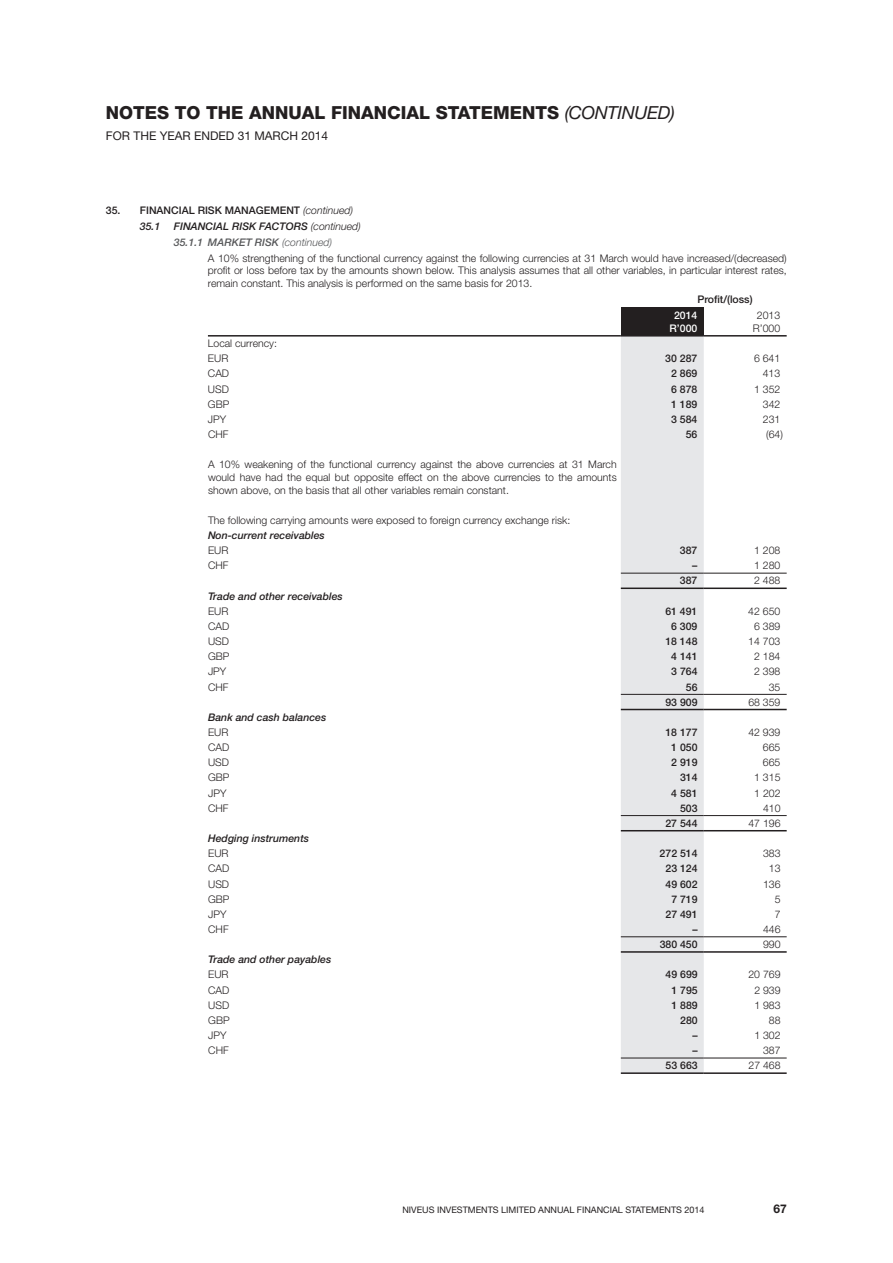
<style>
.page{position:relative;width:893px;height:1263px;background:#fff}
.page>*{position:absolute;margin:0;border:0;box-sizing:border-box;transform-origin:0 0}
.t1{font:800 18px "Helvetica Neue LT Std";color:#231f20}
.t2{font:12px "Helvetica Neue LT Std";color:#231f20}
.t3{font:700 12px "Helvetica Neue LT Std";color:#231f20}
.t4{font:300 10.5px/12.6px "Helvetica Neue LT Std";color:#231f20;text-align:justify}
.t5{font:500 10.5px/16px "Helvetica Neue LT Std";color:#231f20}
.t6{font:italic 500 10.5px/16px "Helvetica Neue LT Std";color:#231f20}
.t7{font:500 10.5px/12.6px "Helvetica Neue LT Std";color:#fff;text-align:center}
.t8{font:9px "Helvetica Neue LT Std";color:#231f20}
.s1{font-weight:400;font-style:italic}
.s2{font-weight:300;font-style:italic}
.s3{font-style:italic}
.s4{font-weight:300}
.s5{color:#57585a}
.s6{font-weight:300;color:#57585a}
</style>
<div class="page">
<div style="left:621px;top:307px;width:83px;height:29px;background:#231f20"></div>
<div style="left:621px;top:337px;width:83px;height:735px;background:#e6e7e9"></div>
<hr style="left:208px;top:335px;width:413px;height:2px;background:#231f20">
<hr style="left:621px;top:335px;width:83px;height:2px;background:#231f20">
<hr style="left:704px;top:335px;width:83px;height:2px;background:#231f20">
<hr style="left:621px;top:573px;width:83px;height:1px;background:#231f20">
<hr style="left:704px;top:573px;width:83px;height:1px;background:#231f20">
<hr style="left:621px;top:587px;width:83px;height:2px;background:#231f20">
<hr style="left:704px;top:587px;width:83px;height:2px;background:#231f20">
<hr style="left:621px;top:694px;width:83px;height:1px;background:#231f20">
<hr style="left:621px;top:709px;width:83px;height:1px;background:#231f20">
<hr style="left:621px;top:815px;width:83px;height:1px;background:#231f20">
<hr style="left:621px;top:830px;width:83px;height:1px;background:#231f20">
<hr style="left:621px;top:936px;width:83px;height:1px;background:#231f20">
<hr style="left:621px;top:951px;width:83px;height:2px;background:#231f20">
<hr style="left:621px;top:1058px;width:83px;height:1px;background:#231f20">
<hr style="left:621px;top:1072px;width:83px;height:2px;background:#231f20">
<hr style="left:704px;top:694px;width:83px;height:1px;background:#231f20">
<hr style="left:704px;top:709px;width:83px;height:1px;background:#231f20">
<hr style="left:704px;top:815px;width:83px;height:1px;background:#231f20">
<hr style="left:704px;top:830px;width:83px;height:1px;background:#231f20">
<hr style="left:704px;top:936px;width:83px;height:1px;background:#231f20">
<hr style="left:704px;top:951px;width:83px;height:2px;background:#231f20">
<hr style="left:704px;top:1058px;width:83px;height:1px;background:#231f20">
<hr style="left:704px;top:1072px;width:83px;height:2px;background:#231f20">
<h1 class="t1" style="left:106px;top:102px;width:570px">NOTES TO THE ANNUAL FINANCIAL STATEMENTS <span class="s1">(CONTINUED)</span></h1>
<p class="t2" style="left:106px;top:129px;width:224px">FOR THE YEAR ENDED 31 MARCH 2014</p>
<p class="t5" style="left:140px;top:202px;width:215px;text-indent:-34px">35. FINANCIAL RISK MANAGEMENT <span class="s2">(continued)<br></span><span class="s3">35.1</span></p>
<p class="t6" style="left:174px;top:218px;width:189px">FINANCIAL RISK FACTORS <span class="s4">(continued)<br></span><span class="s5">35.1.1 MARKET RISK</span> <span class="s6">(continued)</span></p>
<p class="t4" style="left:208px;top:251px;width:580px">A 10% strengthening of the functional currency against the following currencies at 31 March would have increased/(decreased) profit or loss before tax by the amounts shown below. This analysis assumes that all other variables, in particular interest rates, remain constant. This analysis is performed on the same basis for 2013.</p>
<p class="t5" style="left:697px;top:291px;width:57px">Profit/(loss)</p>
<p class="t7" style="left:670px;top:309px;width:29px">2014<br>R’000</p>
<p class="t4" style="left:753px;top:309px;width:29px;text-align:center">2013<br>R’000</p>
<p class="t4" style="left:208px;top:336px;width:71px;line-height:15.1px">Local currency:<br>EUR</p>
<p class="t5" style="left:665px;top:350px;width:34px">30 287</p>
<p class="t4" style="left:754px;top:352px;width:28px">6 641</p>
<p class="t4" style="left:208px;top:367px;width:23px">CAD</p>
<p class="t5" style="left:671px;top:366px;width:28px">2 869</p>
<p class="t4" style="left:763px;top:367px;width:19px">413</p>
<p class="t4" style="left:208px;top:382px;width:22px">USD</p>
<p class="t5" style="left:671px;top:381px;width:28px">6 878</p>
<p class="t4" style="left:754px;top:382px;width:28px">1 352</p>
<p class="t4" style="left:208px;top:397px;width:23px">GBP</p>
<p class="t5" style="left:671px;top:396px;width:28px">1 189</p>
<p class="t4" style="left:763px;top:397px;width:19px">342</p>
<p class="t4" style="left:208px;top:413px;width:20px">JPY</p>
<p class="t5" style="left:671px;top:411px;width:28px">3 584</p>
<p class="t4" style="left:763px;top:413px;width:19px">231</p>
<p class="t4" style="left:208px;top:428px;width:22px">CHF</p>
<p class="t5" style="left:686px;top:426px;width:13px">56</p>
<p class="t4" style="left:766px;top:428px;width:18px">(64)</p>
<p class="t4" style="left:208px;top:458px;width:410px">A 10% weakening of the functional currency against the above currencies at 31 March would have had the equal but opposite effect on the above currencies to the amounts shown above, on the basis that all other variables remain constant.</p>
<p class="t4" style="left:208px;top:514px;width:364px">The following carrying amounts were exposed to foreign currency exchange risk:</p>
<p class="t6" style="left:208px;top:527px;width:118px">Non-current receivables</p>
<p class="t4" style="left:208px;top:544px;width:22px">EUR</p>
<p class="t5" style="left:680px;top:542px;width:19px">387</p>
<p class="t4" style="left:754px;top:544px;width:28px">1 208</p>
<p class="t4" style="left:208px;top:559px;width:22px">CHF</p>
<p class="t5" style="left:692px;top:557px;width:7px">–</p>
<p class="t4" style="left:754px;top:559px;width:28px">1 280</p>
<p class="t5" style="left:680px;top:573px;width:19px">387</p>
<p class="t4" style="left:754px;top:574px;width:28px">2 488</p>
<p class="t6" style="left:208px;top:588px;width:136px">Trade and other receivables</p>
<p class="t4" style="left:208px;top:604px;width:22px">EUR</p>
<p class="t5" style="left:665px;top:603px;width:34px">61 491</p>
<p class="t4" style="left:748px;top:604px;width:34px">42 650</p>
<p class="t4" style="left:208px;top:620px;width:23px">CAD</p>
<p class="t5" style="left:671px;top:618px;width:28px">6 309</p>
<p class="t4" style="left:754px;top:620px;width:28px">6 389</p>
<p class="t4" style="left:208px;top:635px;width:22px">USD</p>
<p class="t5" style="left:665px;top:633px;width:34px">18 148</p>
<p class="t4" style="left:748px;top:635px;width:34px">14 703</p>
<p class="t4" style="left:208px;top:650px;width:23px">GBP</p>
<p class="t5" style="left:671px;top:648px;width:28px">4 141</p>
<p class="t4" style="left:754px;top:650px;width:28px">2 184</p>
<p class="t4" style="left:208px;top:665px;width:20px">JPY</p>
<p class="t5" style="left:671px;top:663px;width:28px">3 764</p>
<p class="t4" style="left:754px;top:665px;width:28px">2 398</p>
<p class="t4" style="left:208px;top:680px;width:22px">CHF</p>
<p class="t5" style="left:686px;top:679px;width:13px">56</p>
<p class="t4" style="left:769px;top:680px;width:13px">35</p>
<p class="t5" style="left:665px;top:694px;width:34px">93 909</p>
<p class="t4" style="left:748px;top:695px;width:34px">68 359</p>
<p class="t6" style="left:208px;top:709px;width:120px">Bank and cash balances</p>
<p class="t4" style="left:208px;top:726px;width:22px">EUR</p>
<p class="t5" style="left:665px;top:724px;width:34px">18 177</p>
<p class="t4" style="left:748px;top:726px;width:34px">42 939</p>
<p class="t4" style="left:208px;top:741px;width:23px">CAD</p>
<p class="t5" style="left:671px;top:739px;width:28px">1 050</p>
<p class="t4" style="left:763px;top:741px;width:19px">665</p>
<p class="t4" style="left:208px;top:756px;width:22px">USD</p>
<p class="t5" style="left:671px;top:754px;width:28px">2 919</p>
<p class="t4" style="left:763px;top:756px;width:19px">665</p>
<p class="t4" style="left:208px;top:771px;width:23px">GBP</p>
<p class="t5" style="left:680px;top:770px;width:19px">314</p>
<p class="t4" style="left:754px;top:771px;width:28px">1 315</p>
<p class="t4" style="left:208px;top:786px;width:20px">JPY</p>
<p class="t5" style="left:671px;top:785px;width:28px">4 581</p>
<p class="t4" style="left:754px;top:786px;width:28px">1 202</p>
<p class="t4" style="left:208px;top:801px;width:22px">CHF</p>
<p class="t5" style="left:680px;top:800px;width:19px">503</p>
<p class="t4" style="left:763px;top:801px;width:19px">410</p>
<p class="t5" style="left:665px;top:815px;width:34px">27 544</p>
<p class="t4" style="left:748px;top:817px;width:34px">47 196</p>
<p class="t6" style="left:208px;top:830px;width:102px">Hedging instruments</p>
<p class="t4" style="left:208px;top:847px;width:22px">EUR</p>
<p class="t5" style="left:660px;top:845px;width:39px">272 514</p>
<p class="t4" style="left:763px;top:847px;width:19px">383</p>
<p class="t4" style="left:208px;top:862px;width:23px">CAD</p>
<p class="t5" style="left:665px;top:860px;width:34px">23 124</p>
<p class="t4" style="left:769px;top:862px;width:13px">13</p>
<p class="t4" style="left:208px;top:877px;width:22px">USD</p>
<p class="t5" style="left:665px;top:876px;width:34px">49 602</p>
<p class="t4" style="left:763px;top:877px;width:19px">136</p>
<p class="t4" style="left:208px;top:892px;width:23px">GBP</p>
<p class="t5" style="left:671px;top:891px;width:28px">7 719</p>
<p class="t4" style="left:775px;top:892px;width:7px">5</p>
<p class="t4" style="left:208px;top:907px;width:20px">JPY</p>
<p class="t5" style="left:665px;top:906px;width:34px">27 491</p>
<p class="t4" style="left:775px;top:907px;width:7px">7</p>
<p class="t4" style="left:208px;top:923px;width:22px">CHF</p>
<p class="t5" style="left:692px;top:921px;width:7px">–</p>
<p class="t4" style="left:763px;top:923px;width:19px">446</p>
<p class="t5" style="left:660px;top:936px;width:39px">380 450</p>
<p class="t4" style="left:763px;top:938px;width:19px">990</p>
<p class="t6" style="left:208px;top:951px;width:125px">Trade and other payables</p>
<p class="t4" style="left:208px;top:968px;width:22px">EUR</p>
<p class="t5" style="left:666px;top:966px;width:34px">49 699</p>
<p class="t4" style="left:748px;top:968px;width:34px">20 769</p>
<p class="t4" style="left:208px;top:983px;width:23px">CAD</p>
<p class="t5" style="left:671px;top:982px;width:28px">1 795</p>
<p class="t4" style="left:754px;top:983px;width:28px">2 939</p>
<p class="t4" style="left:208px;top:998px;width:22px">USD</p>
<p class="t5" style="left:671px;top:997px;width:28px">1 889</p>
<p class="t4" style="left:754px;top:998px;width:28px">1 983</p>
<p class="t4" style="left:208px;top:1014px;width:23px">GBP</p>
<p class="t5" style="left:680px;top:1012px;width:19px">280</p>
<p class="t4" style="left:769px;top:1014px;width:13px">88</p>
<p class="t4" style="left:208px;top:1029px;width:20px">JPY</p>
<p class="t5" style="left:692px;top:1027px;width:7px">–</p>
<p class="t4" style="left:754px;top:1029px;width:28px">1 302</p>
<p class="t4" style="left:208px;top:1044px;width:22px">CHF</p>
<p class="t5" style="left:692px;top:1042px;width:7px">–</p>
<p class="t4" style="left:763px;top:1044px;width:19px">387</p>
<p class="t5" style="left:666px;top:1057px;width:34px">53 663</p>
<p class="t4" style="left:748px;top:1059px;width:34px">27 468</p>
<p class="t8" style="left:402px;top:1204px;width:246px">NIVEUS INVESTMENTS LIMITED ANNUAL FI NANCIAL STATEME</p>
<p class="t8" style="left:664px;top:1204px;width:42px">NTS 2014</p>
<p class="t3" style="left:773px;top:1201px;width:15px">67</p>
</div>
